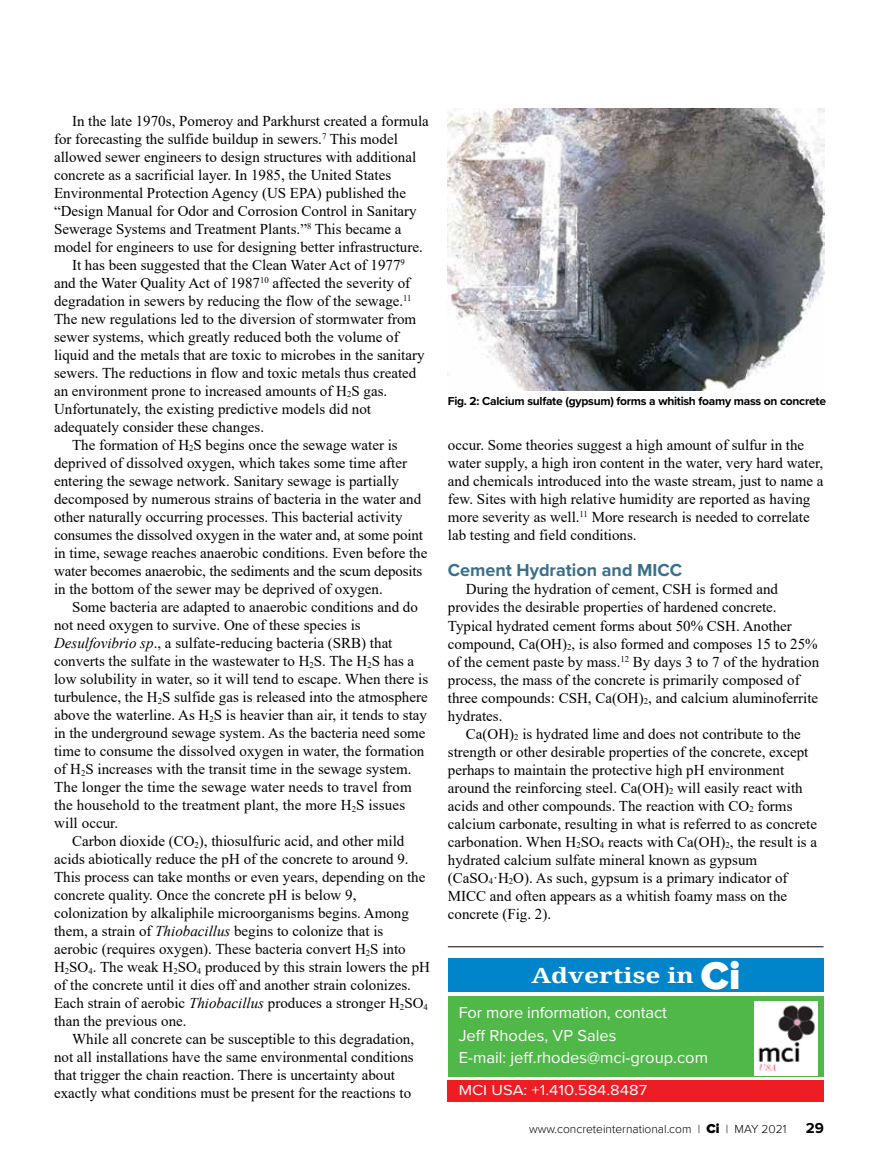
<style>
.page{position:relative;width:878px;height:1175px;background:#fff}
.page>*{position:absolute;margin:0;border:0;box-sizing:border-box;transform-origin:0 0}
.t1{font:700 21px "Droid Serif";color:#fff;scale:1.25 1}
.t2{font:700 18px "Proxima Nova";color:#396f8c}
.t3{font:16.5px/22.5px "Proxima Nova";color:#fff}
.t4{font:15px/18px "Times New Roman";color:#000}
.t5{font:15px "Proxima Nova";color:#fff;scale:1.1 1}
.t6{font:700 15px "Proxima Nova";color:#000}
.t7{font:700 12px "Proxima Nova";letter-spacing:-.02em;color:#000}
.t8{font:300 12px "Proxima Nova";color:#000}
.s1{font-style:italic}
.s2{font-family:"Proxima Nova";font-weight:900;font-size:40.5px}
.s3{font-family:"Proxima Nova";font-weight:900;font-size:39.3px}
.s4{font-weight:900;font-size:13.5px}
</style>
<div class="page">
<img style="left:447px;top:108px;width:377px;height:282px">
<hr style="left:448px;top:946px;width:375px;height:1px;background:#000">
<div style="left:447px;top:996px;width:376px;height:81px;background:#50b848"></div>
<div style="left:447px;top:958px;width:376px;height:34px;background:#0085ca"></div>
<div style="left:447px;top:1080px;width:376px;height:22px;background:#ed1d24"></div>
<img style="left:754px;top:1001px;width:63px;height:74px">
<p class="t4" style="left:72px;top:111px;width:358px">In the late 1970s, Pomeroy and Parkhurst created a formula</p>
<p class="t4" style="left:54px;top:129px;width:345px">for forecasting the sulfide buildup in sewers.<sup>7</sup> This model</p>
<p class="t4" style="left:54px;top:147px;width:364px">allowed sewer engineers to design structures with additional</p>
<p class="t4" style="left:54px;top:165px;width:338px">concrete as a sacrificial layer. In 1985, the United States</p>
<p class="t4" style="left:54px;top:183px;width:353px">Environmental Protection Agency (US EPA) published the</p>
<p class="t4" style="left:54px;top:201px;width:364px">“Design Manual for Odor and Corrosion Control in Sanitary</p>
<p class="t4" style="left:54px;top:219px;width:349px">Sewerage Systems and Treatment Plants.”<sup>8</sup> This became a</p>
<p class="t4" style="left:54px;top:237px;width:370px">model for engineers to use for designing better infrastructure.</p>
<p class="t4" style="left:72px;top:255px;width:334px">It has been suggested that the Clean Water Act of 1977<sup>9</sup></p>
<p class="t4" style="left:54px;top:273px;width:358px">and the Water Quality Act of 1987<sup>10</sup> affected the severity of</p>
<p class="t4" style="left:54px;top:291px;width:359px">degradation in sewers by reducing the flow of the sewage.<sup>11</sup></p>
<p class="t4" style="left:54px;top:309px;width:364px">The new regulations led to the diversion of stormwater from</p>
<p class="t4" style="left:54px;top:327px;width:346px">sewer systems, which greatly reduced both the volume of</p>
<p class="t4" style="left:54px;top:345px;width:372px">liquid and the metals that are toxic to microbes in the sanitary</p>
<p class="t4" style="left:54px;top:363px;width:364px">sewers. The reductions in flow and toxic metals thus created</p>
<p class="t4" style="left:54px;top:381px;width:335px">an environment prone to increased amounts of H<sub>2</sub>S gas.</p>
<p class="t4" style="left:54px;top:399px;width:318px">Unfortunately, the existing predictive models did not</p>
<p class="t4" style="left:54px;top:417px;width:211px">adequately consider these changes.</p>
<p class="t4" style="left:72px;top:435px;width:327px">The formation of H<sub>2</sub>S begins once the sewage water is</p>
<p class="t4" style="left:54px;top:453px;width:354px">deprived of dissolved oxygen, which takes some time after</p>
<p class="t4" style="left:54px;top:471px;width:346px">entering the sewage network. Sanitary sewage is partially</p>
<p class="t4" style="left:54px;top:489px;width:369px">decomposed by numerous strains of bacteria in the water and</p>
<p class="t4" style="left:54px;top:507px;width:350px">other naturally occurring processes. This bacterial activity</p>
<p class="t4" style="left:54px;top:525px;width:370px">consumes the dissolved oxygen in the water and, at some point</p>
<p class="t4" style="left:54px;top:543px;width:375px">in time, sewage reaches anaerobic conditions. Even before the</p>
<p class="t4" style="left:54px;top:561px;width:370px">water becomes anaerobic, the sediments and the scum deposits</p>
<p class="t4" style="left:54px;top:579px;width:330px">in the bottom of the sewer may be deprived of oxygen.</p>
<p class="t4" style="left:72px;top:597px;width:347px">Some bacteria are adapted to anaerobic conditions and do</p>
<p class="t4" style="left:54px;top:615px;width:308px">not need oxygen to survive. One of these species is</p>
<p class="t4" style="left:54px;top:633px;width:340px"><span class="s1">Desulfovibrio sp</span>., a sulfate-reducing bacteria (SRB) that</p>
<p class="t4" style="left:54px;top:651px;width:362px">converts the sulfate in the wastewater to H<sub>2</sub>S. The H<sub>2</sub>S has a</p>
<p class="t4" style="left:54px;top:669px;width:376px">low solubility in water, so it will tend to escape. When there is</p>
<p class="t4" style="left:54px;top:687px;width:375px">turbulence, the H<sub>2</sub>S sulfide gas is released into the atmosphere</p>
<p class="t4" style="left:54px;top:705px;width:374px">above the waterline. As H<sub>2</sub>S is heavier than air, it tends to stay</p>
<p class="t4" style="left:54px;top:723px;width:373px">in the underground sewage system. As the bacteria need some</p>
<p class="t4" style="left:54px;top:741px;width:372px">time to consume the dissolved oxygen in water, the formation</p>
<p class="t4" style="left:54px;top:759px;width:359px">of H<sub>2</sub>S increases with the transit time in the sewage system.</p>
<p class="t4" style="left:54px;top:777px;width:359px">The longer the time the sewage water needs to travel from</p>
<p class="t4" style="left:54px;top:795px;width:352px">the household to the treatment plant, the more H<sub>2</sub>S issues</p>
<p class="t4" style="left:54px;top:813px;width:66px">will occur.</p>
<p class="t4" style="left:72px;top:831px;width:334px">Carbon dioxide (CO<sub>2</sub>), thiosulfuric acid, and other mild</p>
<p class="t4" style="left:54px;top:849px;width:356px">acids abiotically reduce the pH of the concrete to around 9.</p>
<p class="t4" style="left:54px;top:867px;width:373px">This process can take months or even years, depending on the</p>
<p class="t4" style="left:54px;top:885px;width:304px">concrete quality. Once the concrete pH is below 9,</p>
<p class="t4" style="left:54px;top:903px;width:356px">colonization by alkaliphile microorganisms begins. Among</p>
<p class="t4" style="left:54px;top:921px;width:331px">them, a strain of <span class="s1">Thiobacillus</span> begins to colonize that is</p>
<p class="t4" style="left:54px;top:939px;width:353px">aerobic (requires oxygen). These bacteria convert H<sub>2</sub>S into</p>
<p class="t4" style="left:54px;top:957px;width:377px">H<sub>2</sub>SO<sub>4</sub>. The weak H<sub>2</sub>SO<sub>4</sub> produced by this strain lowers the pH</p>
<p class="t4" style="left:54px;top:975px;width:358px">of the concrete until it dies off and another strain colonizes.</p>
<p class="t4" style="left:54px;top:993px;width:375px">Each strain of aerobic <span class="s1">Thiobacillus</span> produces a stronger H<sub>2</sub>SO<sub>4</sub></p>
<p class="t4" style="left:54px;top:1011px;width:134px">than the previous one.</p>
<p class="t4" style="left:72px;top:1029px;width:344px">While all concrete can be susceptible to this degradation,</p>
<p class="t4" style="left:54px;top:1047px;width:361px">not all installations have the same environmental conditions</p>
<p class="t4" style="left:54px;top:1065px;width:342px">that trigger the chain reaction. There is uncertainty about</p>
<p class="t4" style="left:54px;top:1083px;width:359px">exactly what conditions must be present for the reactions to</p>
<p class="t7" style="left:447px;top:392px;width:380px">Fig. 2: Calcium sulfate (gypsum) forms a whitish foamy mass on concrete</p>
<p class="t4" style="left:448px;top:436px;width:377px">occur. Some theories suggest a high amount of sulfur in the water supply, a high iron content in the water, very hard water, and chemicals introduced into the waste stream, just to name a few. Sites with high relative humidity are reported as having more severity as well.<sup>11</sup> More research is needed to correlate lab testing and field conditions.</p>
<p class="t2" style="left:448px;top:557px;width:236px">Cement Hydration and MICC</p>
<p class="t4" style="left:448px;top:580px;width:373px;text-indent:18px">During the hydration of cement, CSH is formed and provides the desirable properties of hardened concrete.<br>Typical hydrated cement forms about 50% CSH. Another compound, Ca(OH)<sub>2</sub>, is also formed and composes 15 to 25% of the cement paste by mass.<sup>12</sup> By days 3 to 7 of the hydration process, the mass of the concrete is primarily composed of three compounds: CSH, Ca(OH)<sub>2</sub>, and calcium aluminoferrite hydrates.</p>
<p class="t4" style="left:448px;top:724px;width:371px;text-indent:18px">Ca(OH)<sub>2</sub> is hydrated lime and does not contribute to the strength or other desirable properties of the concrete, except perhaps to maintain the protective high pH environment around the reinforcing steel. Ca(OH)<sub>2</sub> will easily react with acids and other compounds. The reaction with CO<sub>2</sub> forms calcium carbonate, resulting in what is referred to as concrete carbonation. When H<sub>2</sub>SO<sub>4</sub> reacts with Ca(OH)<sub>2</sub>, the result is a hydrated calcium sulfate mineral known as gypsum (CaSO<sub>4</sub>·H<sub>2</sub>O). As such, gypsum is a primary indicator of MICC and often appears as a whitish foamy mass on the concrete (Fig. 2).</p>
<h1 class="t1" style="left:531px;top:963px;width:169px">Advertise in <span class="s2">C</span><span class="s3">i</span></h1>
<p class="t3" style="left:458px;top:1000px;width:251px">For more information, contact<br>Jeff Rhodes, VP Sales<br>E-mail: jeff.rhodes@mci-group.com</p>
<p class="t5" style="left:458px;top:1078px;width:173px">MCI USA: +1.410.584.8487</p>
<p class="t8" style="left:529px;top:1121px;width:259px">www.concreteinternational.com | <span class="s4">Ci</span> | MAY 2021</p>
<p class="t6" style="left:805px;top:1116px;width:20px">29</p>
</div>
